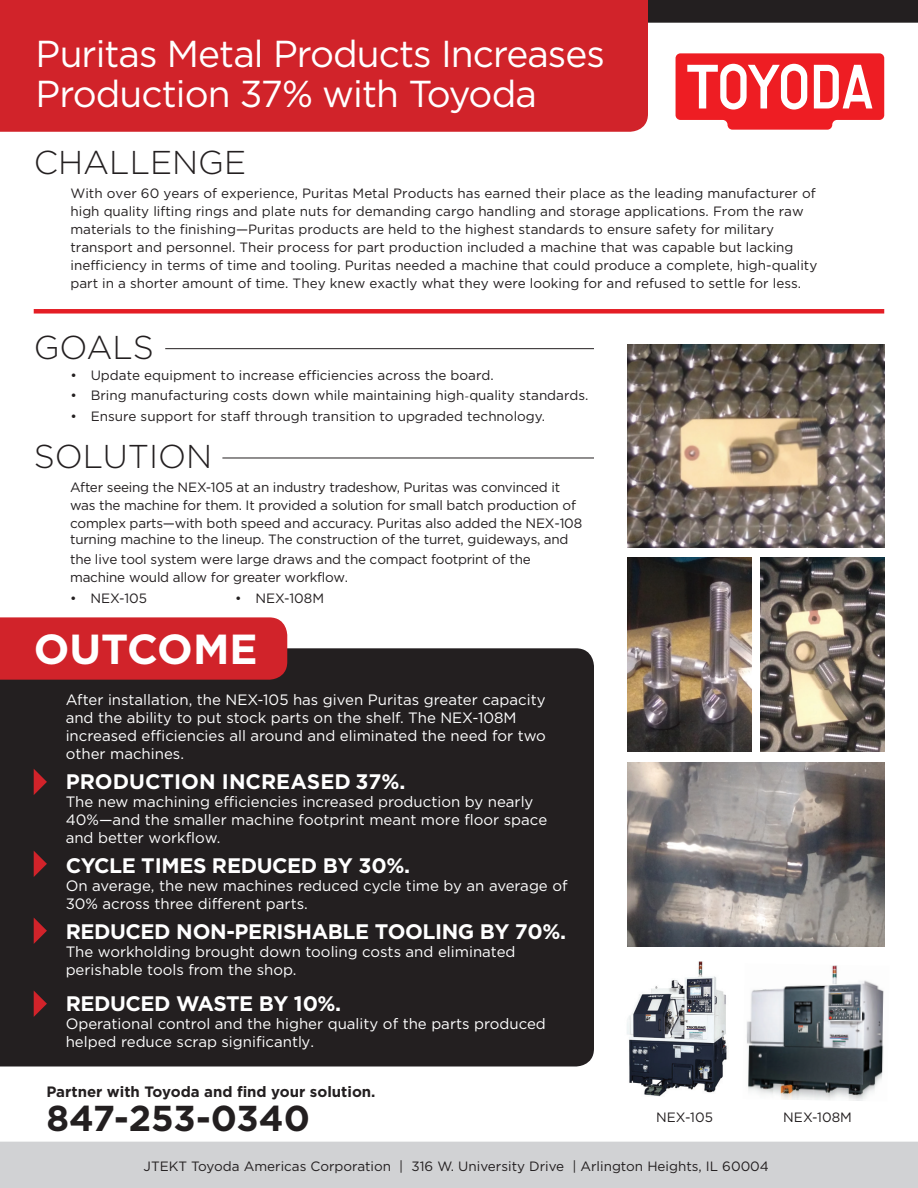
<style>
.page{position:relative;width:918px;height:1188px;background:#fff}
.page>*{position:absolute;margin:0;border:0;box-sizing:border-box;transform-origin:0 0}
.t1{font:700 42px "Gotham";color:#fff}
.t2{font:37.5px/40.5px "Gotham";letter-spacing:-.025em;color:#fff}
.t3{font:700 36px "Gotham";color:#231f20}
.t4{font:300 33px "Gotham";color:#231f20}
.t5{font:700 21px "Gotham";letter-spacing:-.02em;color:#fff}
.t6{font:700 21px "Gotham";color:#fff}
.t7{font:15px/18px "Gotham";color:#fff}
.t8{font:700 15px "Gotham";color:#231f20}
.t9{font:13.5px/18px "Gotham";color:#231f20}
.t10{font:13.5px/18px "Gotham";letter-spacing:-.02em;color:#231f20}
.s1{font-family:"Minion Pro"}
</style>
<div class="page">
<div style="left:648px;top:0;width:270px;height:23px;background:#231f20"></div>
<svg style="left:676px;top:53px;width:208px;height:77px"></svg>
<div style="left:0;top:0;width:648px;height:132px;background:#d1232a"></div>
<div style="left:0;top:1142px;width:918px;height:46px;background:#d1d2d4"></div>
<div style="left:34px;top:309px;width:850px;height:5px;background:#e41e25"></div>
<hr style="left:165px;top:348px;width:429px;height:1px;background:#231f20">
<hr style="left:222px;top:458px;width:372px;height:1px;background:#231f20">
<div style="left:0;top:648px;width:594px;height:418px;background:#231f20"></div>
<div style="left:0;top:617px;width:287px;height:63px;background:#d1232a"></div>
<svg style="left:34px;top:991px;width:13px;height:26px"></svg>
<svg style="left:34px;top:769px;width:13px;height:26px"></svg>
<svg style="left:34px;top:851px;width:13px;height:26px"></svg>
<svg style="left:34px;top:918px;width:13px;height:26px"></svg>
<img style="left:627px;top:344px;width:257px;height:204px">
<img style="left:627px;top:557px;width:124px;height:195px">
<img style="left:760px;top:557px;width:124px;height:195px">
<img style="left:627px;top:763px;width:257px;height:183px">
<img style="left:746px;top:965px;width:138px;height:136px">
<img style="left:627px;top:962px;width:100px;height:134px">
<h2 class="t2" style="left:36px;top:32px;width:571px">Puritas Metal Products Increases<br>Production 37% with Toyoda</h2>
<h3 class="t4" style="left:34px;top:144px;width:214px">CHALLENGE</h3>
<p class="t9" style="left:70px;top:184px;width:748px">With over 60 years of experience, Puritas Metal Products has earned their place as the leading manufacturer of high quality lifting rings and plate nuts for demanding cargo handling and storage applications. From the raw materials to the finishing—Puritas products are held to the highest standards to ensure safety for military transport and personnel. Their process for part production included a machine that was capable but lacking inefficiency in terms of time and tooling. Puritas needed a machine that could produce a complete, high-quality part in a shorter amount of time. They knew exactly what they were looking for and refused to settle for less.</p>
<h3 class="t4" style="left:34px;top:330px;width:122px">GOALS</h3>
<p class="t9" style="left:70px;top:366px;width:425px">• Update equipment to increase efficiencies across the board.</p>
<p class="t9" style="left:70px;top:386px;width:520px">• Bring manufacturing costs down while maintaining high<span class="s1">-</span>quality standards.</p>
<p class="t9" style="left:70px;top:407px;width:476px">• Ensure support for staff through transition to upgraded technology.</p>
<h3 class="t4" style="left:34px;top:438px;width:180px">SOLUTION</h3>
<p class="t10" style="left:70px;top:478px;width:513px">After seeing the NEX-105 at an industry tradeshow, Puritas was convinced it was the machine for them. It provided a solution for small batch production of complex parts—with both speed and accuracy. Puritas also added the NEX-108</p>
<p class="t10" style="left:70px;top:530px;width:500px;line-height:19.5px">turning machine to the lineup. The construction of the turret, guideways<span class="s1">,</span> and the live tool system were large draws and the compact footprint of the</p>
<p class="t10" style="left:70px;top:568px;width:279px">machine would allow for greater workflow.</p>
<p class="t9" style="left:70px;top:589px;width:78px">• NEX-105</p>
<p class="t9" style="left:235px;top:589px;width:90px">• NEX-108M</p>
<h1 class="t1" style="left:34px;top:625px;width:225px">OUTCOME</h1>
<p class="t7" style="left:66px;top:690px;width:482px">After installation, the NEX-105 has given Puritas greater capacity and the ability to put stock parts on the shelf. The NEX-108M increased efficiencies all around and eliminated the need for two other machines.</p>
<h3 class="t6" style="left:66px;top:769px;width:341px">PRODUCTION INCREASED 37%.</h3>
<p class="t7" style="left:66px;top:792px;width:483px">The new machining efficiencies increased production by nearly<br>40%—and the smaller machine footprint meant more floor space and better workflow.</p>
<h3 class="t5" style="left:66px;top:853px;width:346px">CYCLE TIMES REDUCED BY 30%.</h3>
<p class="t7" style="left:66px;top:876px;width:503px">On average, the new machines reduced cycle time by an average of<br>30% across three different parts.</p>
<h3 class="t5" style="left:66px;top:919px;width:502px">REDUCED NON-PERISHABLE TOOLING BY 70%.</h3>
<p class="t7" style="left:66px;top:942px;width:451px">The workholding brought down tooling costs and eliminated perishable tools from the shop.</p>
<h3 class="t5" style="left:66px;top:992px;width:277px">REDUCED WASTE BY 10%.</h3>
<p class="t7" style="left:66px;top:1015px;width:482px">Operational control and the higher quality of the parts produced helped reduce scrap significantly.</p>
<p class="t8" style="left:46px;top:1083px;width:331px">Partner with Toyoda and find your solution.</p>
<h3 class="t3" style="left:46px;top:1097px;width:265px">847-253-0340</h3>
<p class="t9" style="left:656px;top:1108px;width:58px">NEX-105</p>
<p class="t9" style="left:783px;top:1108px;width:70px">NEX-108M</p>
<p class="t9" style="left:144px;top:1157px;width:627px">JTEKT Toyoda Americas Corporation | 316 W. University Drive | Arlington Heights, IL 60004</p>
</div>
